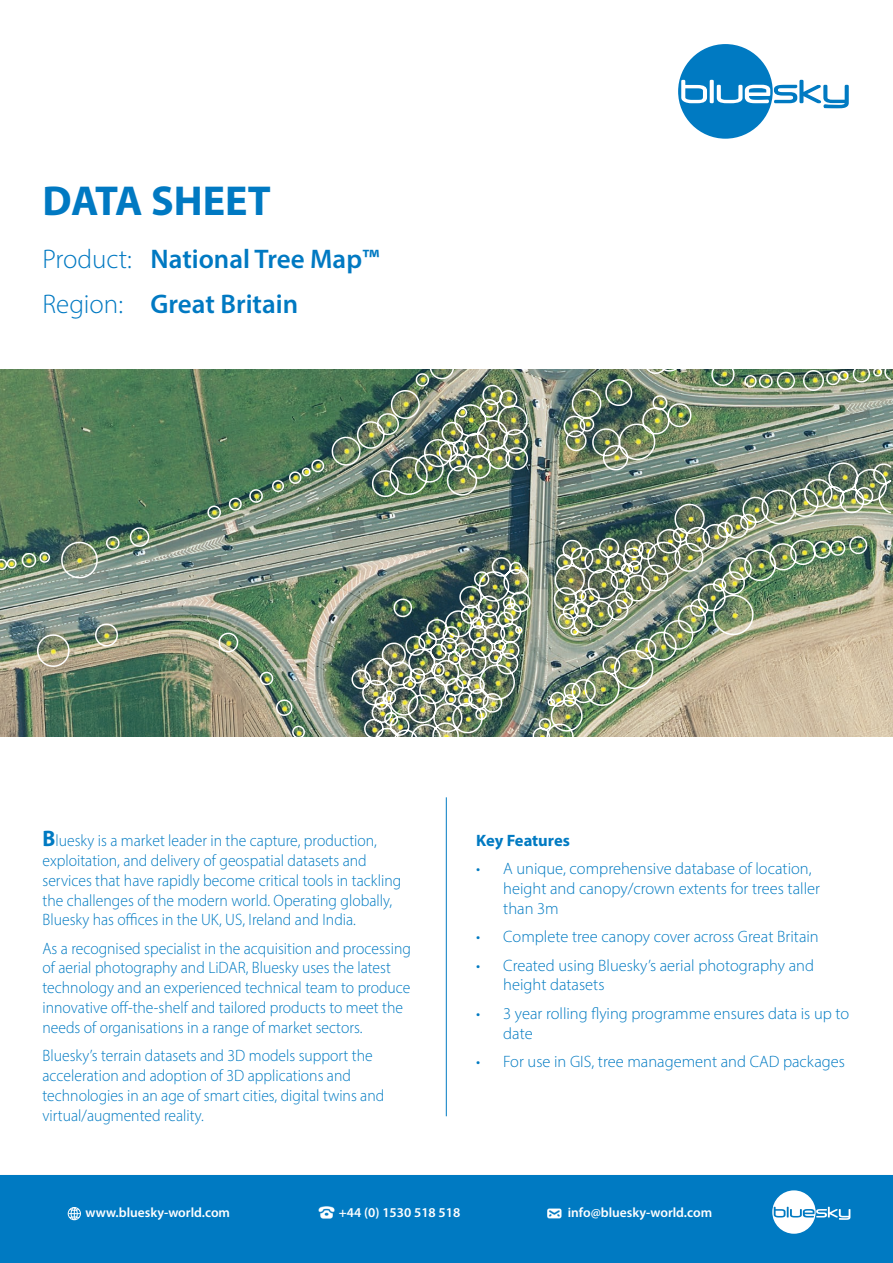
<style>
.page{position:relative;width:893px;height:1263px;background:#fff}
.page>*{position:absolute;margin:0;border:0;box-sizing:border-box;transform-origin:0 0}
.t1{font:700 42px "Myriad Pro";color:#0079c2}
.t2{font:600 27px/45px "Myriad Pro";color:#0079c2}
.t3{font:300 16.5px/19.8px "Myriad Pro";color:#007ac2;scale:.95 1}
.t4{font:300 16.5px/19.8px "Myriad Pro";color:#007ac2}
.t5{font:700 16.5px "Myriad Pro";letter-spacing:-.005em;color:#007ac2}
.t6{font:600 13.5px "Myriad Pro";color:#fff}
.s1{font-weight:300}
.s2{font-weight:700;font-size:22.5px}
</style>
<div class="page">
<div style="left:0;top:1175px;width:893px;height:88px;background:#007ac2"></div>
<img style="left:0;top:369px;width:893px;height:367px">
<div style="left:68px;top:1207px;width:13px;height:13px;border:1px solid #fff;border-radius:50%"></div>
<svg style="left:68px;top:1207px;width:12px;height:13px"></svg>
<img style="left:318px;top:1206px;width:17px;height:13px">
<img style="left:547px;top:1208px;width:15px;height:11px">
<svg style="left:772px;top:1190px;width:78px;height:44px"></svg>
<div style="left:678px;top:44px;width:95px;height:95px;background:#007ac2;border-radius:50%"></div>
<svg style="left:681px;top:80px;width:168px;height:28px"></svg>
<img style="left:633px;top:636px;width:61px;height:101px">
<img style="left:633px;top:518px;width:235px;height:118px">
<img style="left:248px;top:369px;width:645px;height:149px">
<img style="left:0;top:378px;width:633px;height:544px">
<hr style="left:446px;top:797px;width:1px;height:319px;background:#007ac2">
<h1 class="t1" style="left:43px;top:173px;width:230px">DATA SHEET</h1>
<h2 class="t2" style="left:43px;top:236px;width:338px"><span class="s1">Product:</span> National Tree Map™<br><span class="s1">Region:</span> Great Britain</h2>
<p class="t3" style="left:43px;top:830px;width:379px"><span class="s2">B</span>luesky is a market leader in the capture, production, exploitation, and delivery of geospatial datasets and services that have rapidly become critical tools in tackling the challenges of the modern world. Operating globally, Bluesky has offices in the UK, US, Ireland and India.</p>
<p class="t3" style="left:43px;top:938px;width:389px">As a recognised specialist in the acquisition and processing of aerial photography and LiDAR, Bluesky uses the latest technology and an experienced technical team to produce innovative off-the-shelf and tailored products to meet the needs of organisations in a range of market sectors.</p>
<p class="t3" style="left:43px;top:1045px;width:361px">Bluesky’s terrain datasets and 3D models support the acceleration and adoption of 3D applications and technologies in an age of smart cities, digital twins and virtual/augmented reality.</p>
<p class="t5" style="left:476px;top:830px;width:95px">Key Features</p>
<p class="t4" style="left:503px;top:859px;width:318px;text-indent:-27px">• A unique, comprehensive database of location, height and canopy/crown extents for trees taller than 3m</p>
<p class="t4" style="left:476px;top:927px;width:344px">• Complete tree canopy cover across Great Britain</p>
<p class="t4" style="left:503px;top:955px;width:312px;text-indent:-27px">• Created using Bluesky’s aerial photography and height datasets</p>
<p class="t4" style="left:503px;top:1003px;width:348px;text-indent:-27px">• 3 year rolling flying programme ensures data is up to date</p>
<p class="t4" style="left:476px;top:1051px;width:370px">• For use in GIS, tree management and CAD packages</p>
<p class="t6" style="left:85px;top:1204px;width:146px">www.bluesky-world.com</p>
<p class="t6" style="left:339px;top:1204px;width:123px">+44 (0) 1530 518 518</p>
<p class="t6" style="left:568px;top:1204px;width:146px">info@bluesky-world.com</p>
</div>
